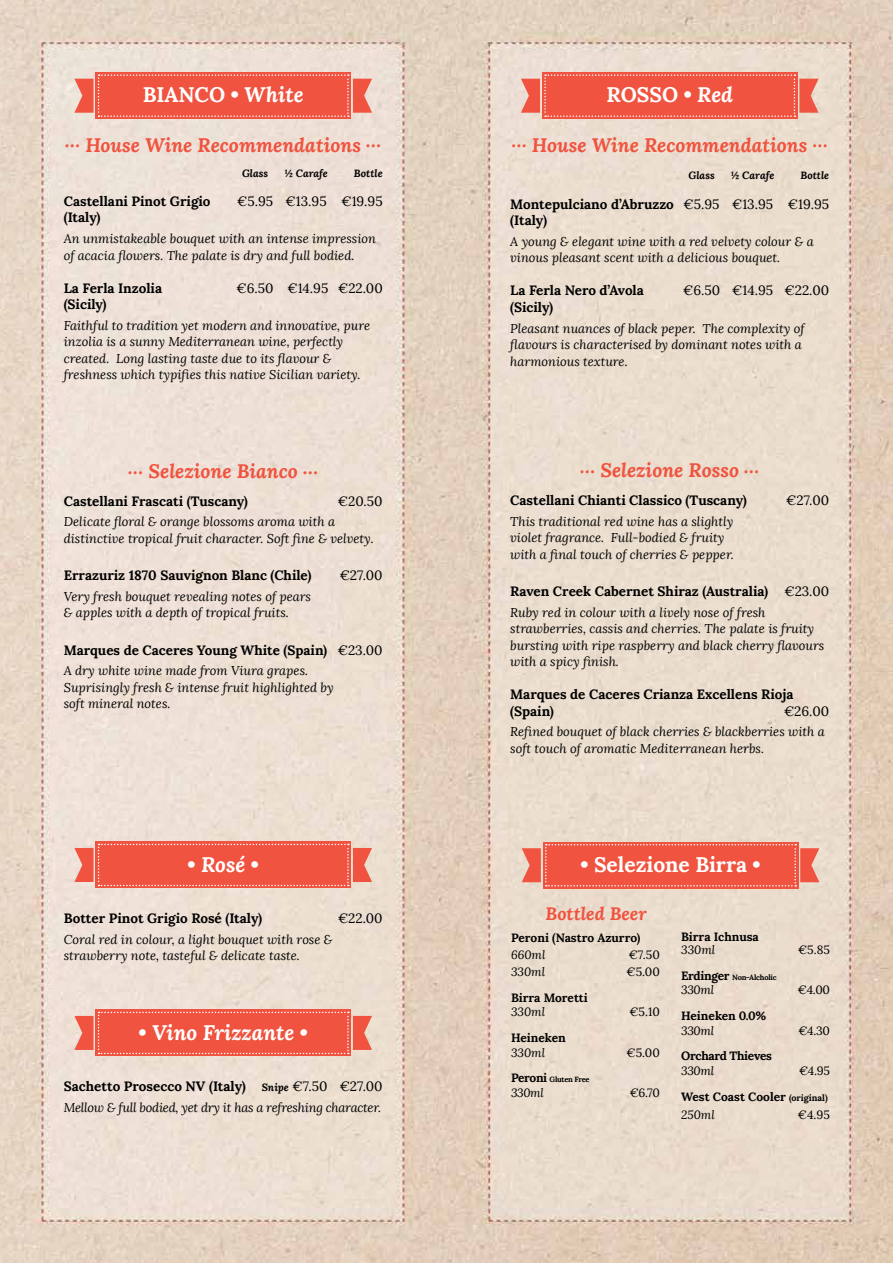
<style>
.page{position:relative;width:893px;height:1263px;background:#fff}
.page>*{position:absolute;margin:0;border:0;box-sizing:border-box;transform-origin:0 0}
.t1{font:700 21px "Lora";color:#fff}
.t2{font:italic 700 21px "Lora";color:#fff}
.t3{font:italic 700 19.5px "Lora";color:#f0533f}
.t4{font:italic 700 18px "Lora";color:#f0533f}
.t5{font:700 13.5px/16.5px "Lora";color:#000}
.t6{font:13.5px "Lora";color:#000}
.t7{font:italic 12.75px/16.5px "Lora";color:#000}
.t8{font:italic 12.75px "Lora";letter-spacing:-.02em;color:#000}
.t9{font:700 12px/17.2px "Lora";color:#000}
.t10{font:12px "Lora";color:#000}
.t11{font:italic 12px "Lora";color:#000}
.t12{font:700 12px "Lora";letter-spacing:-.025em;color:#000}
.t13{font:italic 700 10.5px "Lora";color:#000}
.t14{font:700 7.5px "Lora";letter-spacing:-.03em;color:#000}
.s1{font-style:italic}
.s2{font-weight:400}
.s3{font-style:normal}
.s4{font-style:italic;font-size:10.5px}
.s5{font-size:12px}
.s6{font-size:9px}
.s7{font-weight:400;font-style:italic}
</style>
<div class="page">
<img style="left:0;top:0;width:893px;height:1263px">
<div style="left:96px;top:72px;width:255px;height:47px;background:#f0533f"></div>
<svg style="left:74px;top:74px;width:298px;height:43px"></svg>
<div style="left:542px;top:72px;width:255px;height:47px;background:#f0533f"></div>
<svg style="left:521px;top:74px;width:298px;height:43px"></svg>
<svg style="left:96px;top:841px;width:255px;height:47px"></svg>
<svg style="left:74px;top:844px;width:298px;height:42px;background:#f05f4c"></svg>
<svg style="left:96px;top:1009px;width:255px;height:47px"></svg>
<svg style="left:74px;top:1012px;width:298px;height:42px;background:#f05f4c"></svg>
<svg style="left:543px;top:842px;width:255px;height:47px"></svg>
<svg style="left:522px;top:844px;width:297px;height:42px;background:#f05d4a"></svg>
<h1 class="t1" style="left:143px;top:81px;width:162px">BIANCO • <span class="s1">White</span></h1>
<h1 class="t1" style="left:606px;top:81px;width:128px">ROSSO • <span class="s1">Red</span></h1>
<h2 class="t3" style="left:65px;top:132px;width:318px">… House Wine Recommendations …</h2>
<h2 class="t3" style="left:512px;top:132px;width:318px">… House Wine Recommendations …</h2>
<p class="t13" style="left:242px;top:166px;width:28px">Glass</p>
<p class="t13" style="left:284px;top:166px;width:45px">½ Carafe</p>
<p class="t13" style="left:354px;top:166px;width:30px">Bottle</p>
<p class="t5" style="left:64px;top:193px;width:148px">Castellani Pinot Grigio</p>
<p class="t6" style="left:237px;top:193px;width:147px">€5.95 €13.95 €19.95</p>
<p class="t5" style="left:64px;top:209px;width:38px">(Italy)</p>
<p class="t7" style="left:64px;top:231px;width:314px">An unmistakeable bouquet with an intense impression of acacia flowers. The palate is dry and full bodied.</p>
<p class="t5" style="left:64px;top:279px;width:100px">La Ferla Inzolia</p>
<p class="t6" style="left:237px;top:280px;width:148px">€6.50 €14.95 €22.00</p>
<p class="t5" style="left:64px;top:296px;width:44px">(Sicily)</p>
<p class="t7" style="left:64px;top:317px;width:308px">Faithful to tradition yet modern and innovative, pure inzolia is a sunny Mediterranean wine, perfectly created. Long lasting taste due to its flavour &amp; freshness which typifies this native Sicilian variety.</p>
<p class="t13" style="left:688px;top:169px;width:28px">Glass</p>
<p class="t13" style="left:731px;top:169px;width:45px">½ Carafe</p>
<p class="t13" style="left:800px;top:169px;width:30px">Bottle</p>
<p class="t5" style="left:510px;top:195px;width:320px">Montepulciano d’Abruzzo <span class="s2">€5.95 €13.95 €19.95 </span>(Italy)</p>
<p class="t7" style="left:510px;top:233px;width:305px">A young &amp; elegant wine with a red velvety colour &amp; a vinous pleasant scent with a delicious bouquet.</p>
<p class="t5" style="left:510px;top:282px;width:135px">La Ferla Nero d’Avola</p>
<p class="t6" style="left:683px;top:283px;width:148px">€6.50 €14.95 €22.00</p>
<p class="t5" style="left:510px;top:299px;width:44px">(Sicily)</p>
<p class="t7" style="left:510px;top:320px;width:296px">Pleasant nuances of black peper. The complexity of flavours is characterised by dominant notes with a harmonious texture.</p>
<h2 class="t3" style="left:128px;top:458px;width:191px">… Selezione Bianco …</h2>
<h2 class="t3" style="left:580px;top:457px;width:181px">… Selezione Rosso …</h2>
<p class="t5" style="left:64px;top:492px;width:186px">Castellani Frascati (Tuscany)</p>
<p class="t6" style="left:338px;top:493px;width:46px">€20.50</p>
<p class="t7" style="left:64px;top:514px;width:311px">Delicate floral &amp; orange blossoms aroma with a distinctive tropical fruit character. Soft fine &amp; velvety.</p>
<p class="t5" style="left:64px;top:567px;width:249px">Errazuriz 1870 Sauvignon Blanc (Chile)</p>
<p class="t6" style="left:340px;top:567px;width:45px">€27.00</p>
<p class="t7" style="left:64px;top:588px;width:249px">Very fresh bouquet revealing notes of pears &amp; apples with a depth of tropical fruits.</p>
<p class="t5" style="left:64px;top:641px;width:320px">Marques de Caceres Young White (Spain) <span class="s2">€23.00</span></p>
<p class="t7" style="left:64px;top:663px;width:271px">A dry white wine made from Viura grapes.<br>Suprisingly fresh &amp; intense fruit highlighted by soft mineral notes.</p>
<h1 class="t2" style="left:188px;top:850px;width:73px"><span class="s3">•</span> Rosé <span class="s3">•</span></h1>
<p class="t5" style="left:64px;top:910px;width:200px">Botter Pinot Grigio Rosé (Italy)</p>
<p class="t6" style="left:338px;top:910px;width:46px">€22.00</p>
<p class="t7" style="left:64px;top:931px;width:270px">Coral red in colour, a light bouquet with rose &amp; strawberry note, tasteful &amp; delicate taste.</p>
<h1 class="t2" style="left:139px;top:1018px;width:171px">• Vino Frizzante •</h1>
<p class="t5" style="left:64px;top:1078px;width:320px">Sachetto Prosecco NV (Italy) <span class="s4">Snipe</span> <span class="s2">€7.50 €27.00</span></p>
<p class="t8" style="left:64px;top:1100px;width:319px">Mellow &amp; full bodied, yet dry it has a refreshing character.</p>
<p class="t5" style="left:510px;top:492px;width:238px">Castellani Chianti Classico (Tuscany)</p>
<p class="t6" style="left:786px;top:492px;width:45px">€27.00</p>
<p class="t7" style="left:510px;top:513px;width:225px">This traditional red wine has a slightly violet fragrance. Full-bodied &amp; fruity with a final touch of cherries &amp; pepper.</p>
<p class="t5" style="left:510px;top:583px;width:320px">Raven Creek Cabernet Shiraz (Australia) <span class="s2">€23.00</span></p>
<p class="t7" style="left:510px;top:604px;width:316px">Ruby red in colour with a lively nose of fresh strawberries, cassis and cherries. The palate is fruity bursting with ripe raspberry and black cherry flavours with a spicy finish.</p>
<p class="t5" style="left:510px;top:686px;width:285px">Marques de Caceres Crianza Excellens Rioja (Spain)</p>
<p class="t6" style="left:784px;top:703px;width:47px">€26.00</p>
<p class="t7" style="left:510px;top:724px;width:316px">Refined bouquet of black cherries &amp; blackberries with a soft touch of aromatic Mediterranean herbs.</p>
<h1 class="t1" style="left:580px;top:850px;width:182px">• Selezione Birra •</h1>
<h3 class="t4" style="left:545px;top:901px;width:103px">Bottled Beer</h3>
<p class="t9" style="left:511px;top:928px;width:131px">Peroni (Nastro Azurro)</p>
<p class="t11" style="left:511px;top:947px;width:36px">660ml</p>
<p class="t10" style="left:629px;top:947px;width:33px">€7.50</p>
<p class="t11" style="left:511px;top:964px;width:36px">330ml</p>
<p class="t10" style="left:627px;top:965px;width:35px">€5.00</p>
<p class="t9" style="left:511px;top:989px;width:78px">Birra Moretti</p>
<p class="t11" style="left:511px;top:1005px;width:36px">330ml</p>
<p class="t10" style="left:629px;top:1005px;width:32px">€5.10</p>
<p class="t9" style="left:511px;top:1029px;width:56px">Heineken</p>
<p class="t11" style="left:511px;top:1045px;width:36px">330ml</p>
<p class="t10" style="left:627px;top:1045px;width:35px">€5.00</p>
<p class="t14" style="left:511px;top:1075px;width:80px"><span class="s5">Peroni</span> Gluten Free</p>
<p class="t11" style="left:511px;top:1085px;width:34px">330ml</p>
<p class="t10" style="left:630px;top:1085px;width:32px">€6.70</p>
<p class="t9" style="left:681px;top:928px;width:79px">Birra Ichnusa</p>
<p class="t11" style="left:681px;top:942px;width:36px">330ml</p>
<p class="t10" style="left:798px;top:943px;width:33px">€5.85</p>
<p class="t14" style="left:681px;top:972px;width:97px"><span class="s5">Erdinger</span> Non-Alcholic</p>
<p class="t11" style="left:681px;top:983px;width:34px">330ml</p>
<p class="t10" style="left:798px;top:983px;width:34px">€4.00</p>
<p class="t9" style="left:681px;top:1007px;width:87px">Heineken 0.0%</p>
<p class="t11" style="left:681px;top:1023px;width:34px">330ml</p>
<p class="t10" style="left:798px;top:1023px;width:33px">€4.30</p>
<p class="t12" style="left:681px;top:1048px;width:92px">Orchard Thieves</p>
<p class="t11" style="left:681px;top:1063px;width:34px">330ml</p>
<p class="t10" style="left:799px;top:1064px;width:32px">€4.95</p>
<p class="t9" style="left:681px;top:1088px;width:148px">West Coast Cooler <span class="s6">(original)<br></span><span class="s7">250ml</span></p>
<p class="t10" style="left:798px;top:1107px;width:34px">€4.95</p>
</div>
